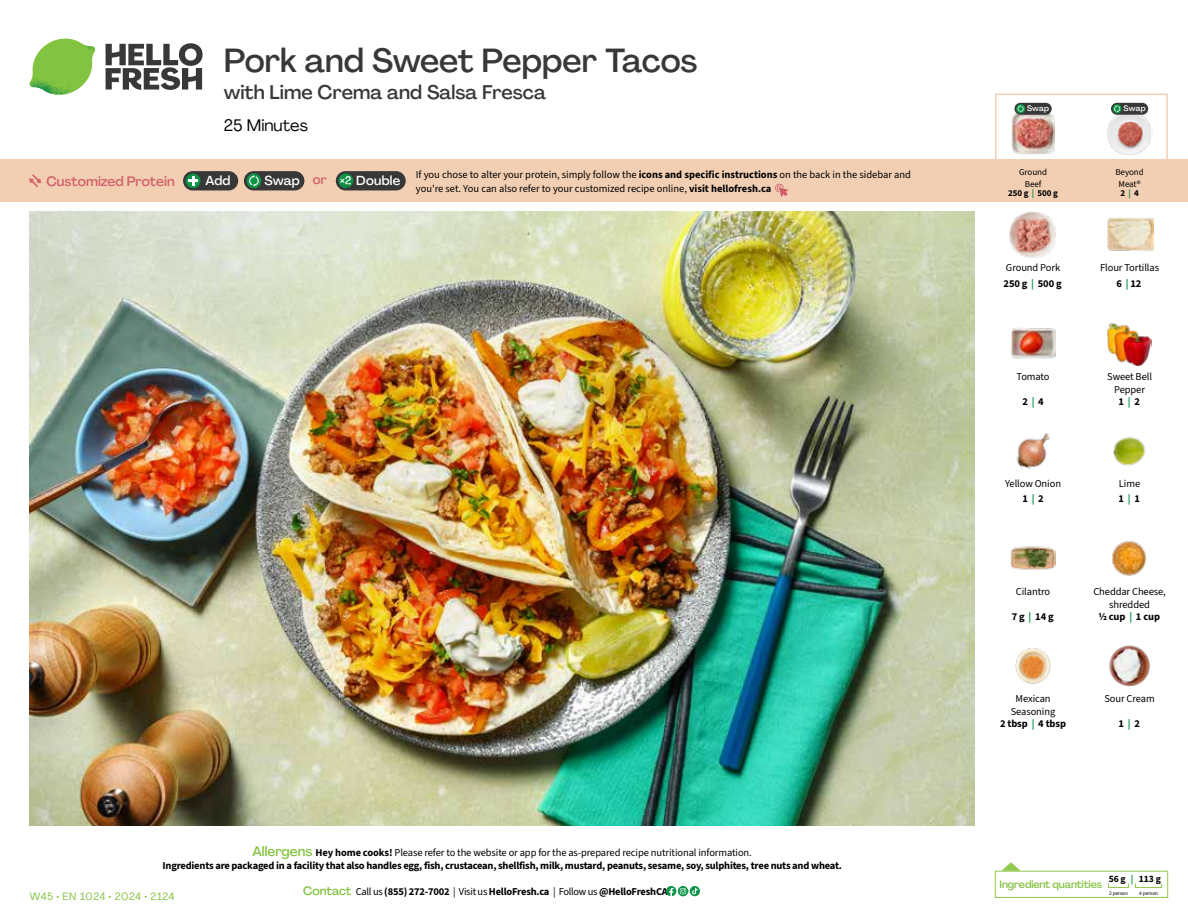
<style>
.page{position:relative;width:1188px;height:918px;background:#fff}
.page>*{position:absolute;margin:0;border:0;box-sizing:border-box;transform-origin:0 0}
.t1{font:500 33px "Agrandir";letter-spacing:-.005em;color:#383839}
.t2{font:500 19.5px "Agrandir";color:#383839}
.t3{font:16.5px "Agrandir";color:#000}
.t4{font:500 13.5px "Agrandir";color:#d15f6a}
.t5{font:500 12.9px "Agrandir";letter-spacing:.015em;color:#fff}
.t6{font:700 10.5px/13.5px "Source Sans 3";letter-spacing:-.02em;color:#000;text-align:center}
.t7{font:10.5px/13.5px "Source Sans 3";letter-spacing:-.01em;color:#000;text-align:center}
.t8{font:500 10.5px "Agrandir";letter-spacing:-.01em;color:#82c341}
.t9{font:10.5px "Agrandir";letter-spacing:.05em;color:#82c341}
.t10{font:700 9.6px "Source Sans 3";color:#000}
.t11{font:9px/11.6px "Source Sans 3";letter-spacing:-.01em;color:#000;text-align:center}
.t12{font:700 9px "Source Sans 3";color:#000}
.t13{font:500 7.95px "Agrandir";letter-spacing:.01em;color:#fff}
.t14{font:5.25px "Source Sans 3";letter-spacing:-.01em;color:#000}
.s1{color:#d15f6a}
.s2{color:#0b9446}
.s3{font-weight:700}
.s4{font-weight:700;color:#0b9446}
.s5{font-family:"Agrandir";font-weight:500;font-size:13.5px;color:#82c341}
.s6{font-weight:400}
.s7{font-family:"Agrandir";font-weight:500;font-size:12px;color:#82c341}
</style>
<div class="page">
<svg style="left:106px;top:43px;width:97px;height:47px"></svg>
<svg style="left:34px;top:39px;width:59px;height:38px"></svg>
<img style="left:65px;top:39px;width:30px;height:25px">
<img style="left:33px;top:60px;width:56px;height:10px">
<img style="left:29px;top:64px;width:58px;height:31px">
<img style="left:64px;top:70px;width:25px;height:24px">
<img style="left:30px;top:211px;width:945px;height:615px">
<svg style="left:690px;top:886px;width:10px;height:10px"></svg>
<svg style="left:666px;top:886px;width:32px;height:10px"></svg>
<svg style="left:1002px;top:862px;width:19px;height:9px"></svg>
<div style="left:995px;top:871px;width:173px;height:27px;border:1px solid #91c84e"></div>
<div style="left:1108px;top:883px;width:21px;height:5px;border:1px solid #91c84e"></div>
<div style="left:1135px;top:883px;width:27px;height:5px;border:1px solid #91c84e"></div>
<img style="left:1011px;top:328px;width:45px;height:31px">
<img style="left:1107px;top:323px;width:45px;height:43px">
<img style="left:1016px;top:433px;width:35px;height:37px">
<img style="left:1113px;top:437px;width:33px;height:29px">
<img style="left:1011px;top:546px;width:45px;height:24px">
<img style="left:1112px;top:541px;width:35px;height:35px">
<img style="left:1015px;top:648px;width:36px;height:36px">
<img style="left:1108px;top:218px;width:45px;height:33px">
<img style="left:1010px;top:212px;width:45px;height:45px">
<img style="left:1109px;top:645px;width:41px;height:42px">
<div style="left:0;top:160px;width:1188px;height:42px;background:#f2cfb3"></div>
<svg style="left:29px;top:174px;width:12px;height:13px"></svg>
<div style="left:336px;top:171px;width:70px;height:19px;background:#383839;border-radius:10px"></div>
<svg style="left:338px;top:173px;width:15px;height:15px"></svg>
<div style="left:341px;top:180px;width:11px;height:11px;background:#000;opacity:.35"></div>
<svg style="left:339px;top:176px;width:12px;height:8px"></svg>
<div style="left:244px;top:171px;width:60px;height:19px;background:#383839;border-radius:10px"></div>
<div style="left:247px;top:173px;width:14px;height:15px;background:#0b9446;border-radius:50%"></div>
<svg style="left:249px;top:175px;width:10px;height:12px"></svg>
<div style="left:183px;top:171px;width:55px;height:19px;background:#383839;border-radius:10px"></div>
<div style="left:186px;top:173px;width:14px;height:15px;background:#0b9446;border-radius:50%"></div>
<svg style="left:188px;top:176px;width:10px;height:10px"></svg>
<svg style="left:775px;top:183px;width:13px;height:14px"></svg>
<div style="left:995px;top:94px;width:173px;height:69px;border:2px solid #f2cfb3"></div>
<img style="left:1107px;top:111px;width:44px;height:44px">
<img style="left:1011px;top:113px;width:44px;height:42px">
<div style="left:1111px;top:103px;width:37px;height:12px;background:#383839;border-radius:6px"></div>
<svg style="left:1113px;top:104px;width:9px;height:9px"></svg>
<svg style="left:1114px;top:105px;width:6px;height:7px"></svg>
<div style="left:1014px;top:103px;width:38px;height:12px;background:#383839;border-radius:6px"></div>
<svg style="left:1016px;top:104px;width:9px;height:9px"></svg>
<svg style="left:1018px;top:105px;width:6px;height:7px"></svg>
<h1 class="t1" style="left:224px;top:40px;width:475px">Pork and Sweet Pepper Tacos</h1>
<h2 class="t2" style="left:224px;top:80px;width:324px">with Lime Crema and Salsa Fresca</h2>
<h3 class="t3" style="left:224px;top:115px;width:86px">25 Minutes</h3>
<p class="t13" style="left:1027px;top:104px;width:24px">Swap</p>
<p class="t13" style="left:1124px;top:104px;width:24px">Swap</p>
<p class="t4" style="left:46px;top:173px;width:130px">Customized Protein</p>
<p class="t5" style="left:205px;top:172px;width:27px">Add</p>
<p class="t5" style="left:264px;top:172px;width:64px">Swap <span class="s1">or</span></p>
<p class="t5" style="left:356px;top:172px;width:45px">Double</p>
<p class="t11" style="left:1115px;top:166px;width:30px">Beyond<br>Meat®</p>
<p class="t12" style="left:1120px;top:187px;width:20px">2 <span class="s2">|</span> 4</p>
<p class="t11" style="left:1019px;top:166px;width:29px">Ground<br>Beef</p>
<p class="t12" style="left:1008px;top:187px;width:51px">250 g <span class="s2">|</span> 500 g</p>
<p class="t7" style="left:416px;top:168px;width:497px;text-align:left">If you chose to alter your protein, simply follow the <span class="s3">icons and specific instructions</span> on the back in the sidebar and you're set. You can also refer to your customized recipe online, <span class="s3">visit hellofresh.ca</span></p>
<p class="t7" style="left:1004px;top:259px;width:60px;line-height:16.4px;text-align:left">Ground Pork<br><span class="s3">250 g</span> <span class="s4">|</span> <span class="s3">500 g</span></p>
<p class="t7" style="left:1017px;top:370px;width:35px">Tomato</p>
<p class="t6" style="left:1022px;top:395px;width:23px">2 <span class="s2">|</span> 4</p>
<p class="t7" style="left:1100px;top:259px;width:60px;line-height:16.4px">Flour Tortillas<br><span class="s3">6</span> <span class="s4">|</span> <span class="s3">12</span></p>
<p class="t7" style="left:1107px;top:370px;width:46px">Sweet Bell<br>Pepper</p>
<p class="t6" style="left:1118px;top:395px;width:23px">1 <span class="s2">|</span> 2</p>
<p class="t7" style="left:1005px;top:476px;width:57px;line-height:14.9px">Yellow Onion<br><span class="s3">1</span> <span class="s4">|</span> <span class="s3">2</span></p>
<p class="t7" style="left:1118px;top:476px;width:23px;line-height:14.9px;text-align:left">Lime<br><span class="s3">1</span> <span class="s4">|</span> <span class="s3">1</span></p>
<p class="t6" style="left:163px;top:846px;width:681px"><span class="s5">Allergens</span> Hey home cooks! <span class="s6">Please refer to the website or app for the as-prepared recipe nutritional information.<br></span>Ingredients are packaged in a facility that also handles egg, fish, crustacean, shellfish, milk, mustard, peanuts, sesame, soy, sulphites, tree nuts and wheat.</p>
<p class="t9" style="left:30px;top:890px;width:146px">W45 • EN 1024 • 2024 • 2124</p>
<p class="t6" style="left:303px;top:886px;width:366px"><span class="s7">Contact</span> <span class="s6">Call us</span> (855) 272-7002 <span class="s6">| Visit us</span> HelloFresh.ca <span class="s6">| Follow us</span> @HelloFreshCA</p>
<p class="t7" style="left:1016px;top:584px;width:36px">Cilantro</p>
<p class="t6" style="left:1012px;top:610px;width:43px">7 g <span class="s2">|</span> 14 g</p>
<p class="t7" style="left:1093px;top:584px;width:74px">Cheddar Cheese, shredded</p>
<p class="t6" style="left:1098px;top:610px;width:63px">1/2 cup <span class="s2">|</span> 1 cup</p>
<p class="t7" style="left:1011px;top:692px;width:46px">Mexican<br>Seasoning</p>
<p class="t6" style="left:1000px;top:717px;width:67px">2 tbsp <span class="s2">|</span> 4 tbsp</p>
<p class="t7" style="left:1104px;top:692px;width:52px">Sour Cream</p>
<p class="t6" style="left:1118px;top:717px;width:23px">1 <span class="s2">|</span> 2</p>
<p class="t10" style="left:1109px;top:872px;width:54px">56 g <span class="s2">|</span> 113 g</p>
<p class="t14" style="left:1109px;top:890px;width:20px">2 person</p>
<p class="t14" style="left:1139px;top:890px;width:20px">4 person</p>
<p class="t8" style="left:1000px;top:878px;width:104px">Ingredient quantities</p>
</div>
